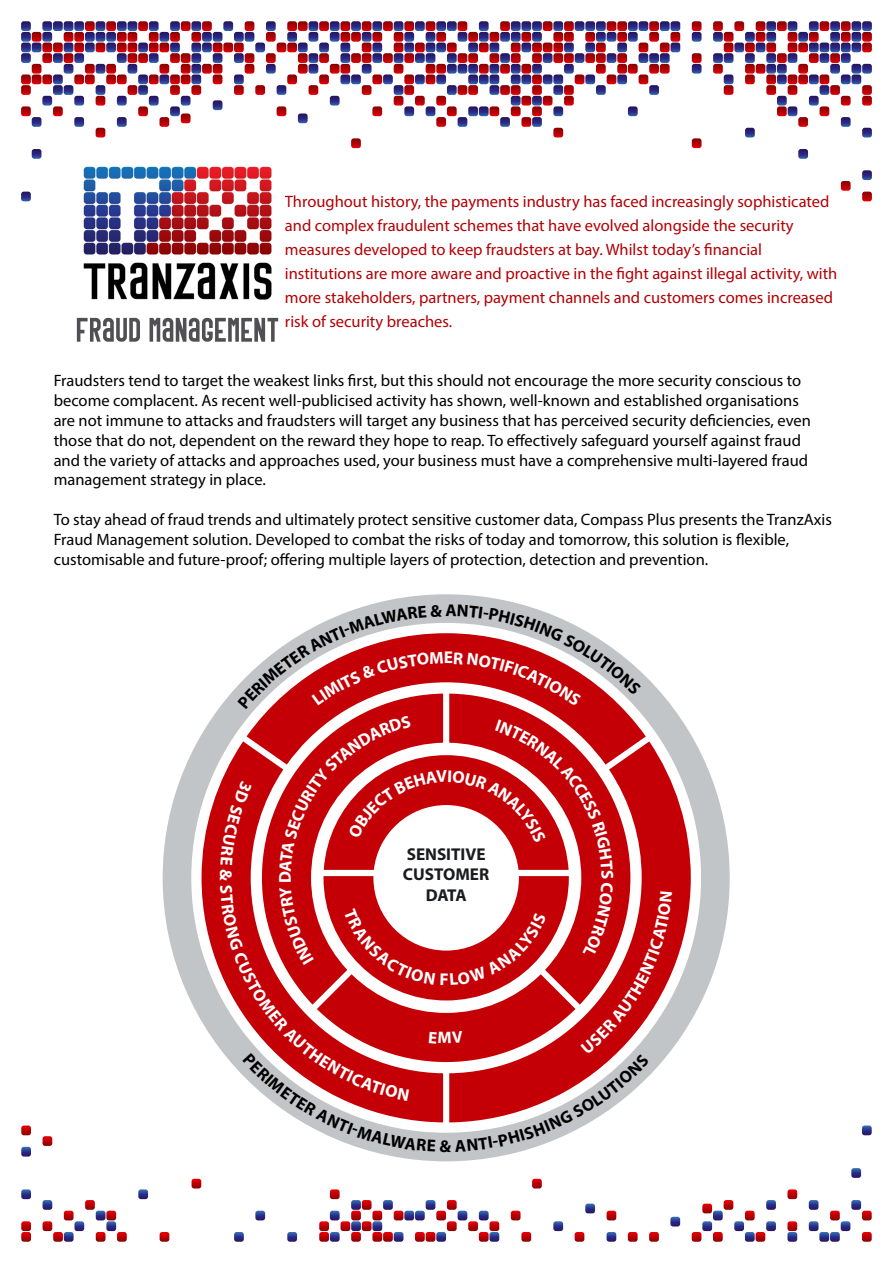
<style>
.page{position:relative;width:893px;height:1263px;background:#fff}
.page>*{position:absolute;margin:0;border:0;box-sizing:border-box;transform-origin:0 0}
.t1{font:700 17.25px/20.5px "Myriad Pro";color:#1b1c20;text-align:center}
.t2{font:700 17.25px "Myriad Pro";color:#fff}
.t3{font:700 17.25px "Myriad Pro";color:#000}
.t4{font:16.5px/19.8px "Myriad Pro";color:#000}
.t5{font:16.5px/24px "Myriad Pro";color:#b30005}
</style>
<div class="page">
<svg style="left:841px;top:181px;width:10px;height:10px"></svg>
<svg style="left:862px;top:192px;width:10px;height:9px"></svg>
<svg style="left:692px;top:138px;width:9px;height:10px"></svg>
<svg style="left:692px;top:21px;width:9px;height:21px"></svg>
<svg style="left:692px;top:53px;width:9px;height:21px"></svg>
<svg style="left:21px;top:192px;width:10px;height:9px"></svg>
<svg style="left:798px;top:149px;width:10px;height:10px"></svg>
<svg style="left:862px;top:170px;width:10px;height:10px"></svg>
<svg style="left:21px;top:21px;width:659px;height:138px"></svg>
<svg style="left:713px;top:21px;width:159px;height:116px"></svg>
<svg style="left:787px;top:1189px;width:10px;height:10px"></svg>
<svg style="left:628px;top:1232px;width:10px;height:10px"></svg>
<svg style="left:575px;top:1232px;width:9px;height:10px"></svg>
<svg style="left:649px;top:1232px;width:10px;height:10px"></svg>
<svg style="left:521px;top:1232px;width:10px;height:10px"></svg>
<svg style="left:607px;top:1211px;width:9px;height:9px"></svg>
<svg style="left:511px;top:1211px;width:10px;height:9px"></svg>
<svg style="left:160px;top:1232px;width:9px;height:10px"></svg>
<svg style="left:43px;top:1136px;width:9px;height:10px"></svg>
<svg style="left:21px;top:1221px;width:10px;height:21px"></svg>
<svg style="left:21px;top:1125px;width:10px;height:10px"></svg>
<svg style="left:532px;top:1179px;width:10px;height:9px"></svg>
<svg style="left:192px;top:1179px;width:9px;height:9px"></svg>
<svg style="left:851px;top:1168px;width:10px;height:10px"></svg>
<svg style="left:787px;top:1221px;width:10px;height:21px"></svg>
<svg style="left:809px;top:1200px;width:63px;height:42px"></svg>
<svg style="left:607px;top:1232px;width:9px;height:10px"></svg>
<svg style="left:585px;top:1203px;width:10px;height:10px"></svg>
<svg style="left:692px;top:1200px;width:84px;height:42px"></svg>
<svg style="left:553px;top:1221px;width:10px;height:10px"></svg>
<svg style="left:670px;top:1217px;width:10px;height:9px"></svg>
<svg style="left:234px;top:1232px;width:10px;height:10px"></svg>
<svg style="left:287px;top:1232px;width:10px;height:10px"></svg>
<svg style="left:862px;top:1125px;width:10px;height:10px"></svg>
<svg style="left:21px;top:1147px;width:10px;height:9px"></svg>
<svg style="left:21px;top:1189px;width:10px;height:10px"></svg>
<svg style="left:43px;top:1200px;width:84px;height:42px"></svg>
<svg style="left:255px;top:1211px;width:10px;height:9px"></svg>
<svg style="left:319px;top:1189px;width:180px;height:53px"></svg>
<svg style="left:138px;top:1189px;width:10px;height:10px"></svg>
<svg style="left:163px;top:594px;width:567px;height:567px"></svg>
<img style="left:70px;top:154px;width:215px;height:146px">
<svg style="left:150px;top:318px;width:128px;height:24px"></svg>
<svg style="left:77px;top:318px;width:63px;height:24px"></svg>
<svg style="left:238px;top:604px;width:404px;height:105px"></svg>
<svg style="left:220px;top:715px;width:452px;height:436px"></svg>
<p class="t5" style="left:285px;top:189px;width:554px">Throughout history, the payments industry has faced increasingly sophisticated and complex fraudulent schemes that have evolved alongside the security measures developed to keep fraudsters at bay. Whilst today’s financial institutions are more aware and proactive in the fight against illegal activity, with more stakeholders, partners, payment channels and customers comes increased risk of security breaches.</p>
<p class="t4" style="left:54px;top:371px;width:759px">Fraudsters tend to target the weakest links first, but this should not encourage the more security conscious to become complacent. As recent well-publicised activity has shown, well-known and established organisations are not immune to attacks and fraudsters will target any business that has perceived security deficiencies, even those that do not, dependent on the reward they hope to reap. To effectively safeguard yourself against fraud and the variety of attacks and approaches used, your business must have a comprehensive multi-layered fraud management strategy in place.</p>
<p class="t4" style="left:54px;top:509px;width:780px">To stay ahead of fraud trends and ultimately protect sensitive customer data, Compass Plus presents the TranzAxis<br>Fraud Management solution. Developed to combat the risks of today and tomorrow, this solution is flexible, customisable and future-proof; offering multiple layers of protection, detection and prevention.</p>
<p class="t2" style="left:274px;top:883px;width:14px;rotate:-90deg">D</p>
<p class="t1" style="left:403px;top:843px;width:88px">SENSITIVE<br>CUSTOMER<br>DATA</p>
<p class="t3" style="left:440px;top:1134px;width:13px">&amp;</p>
</div>
